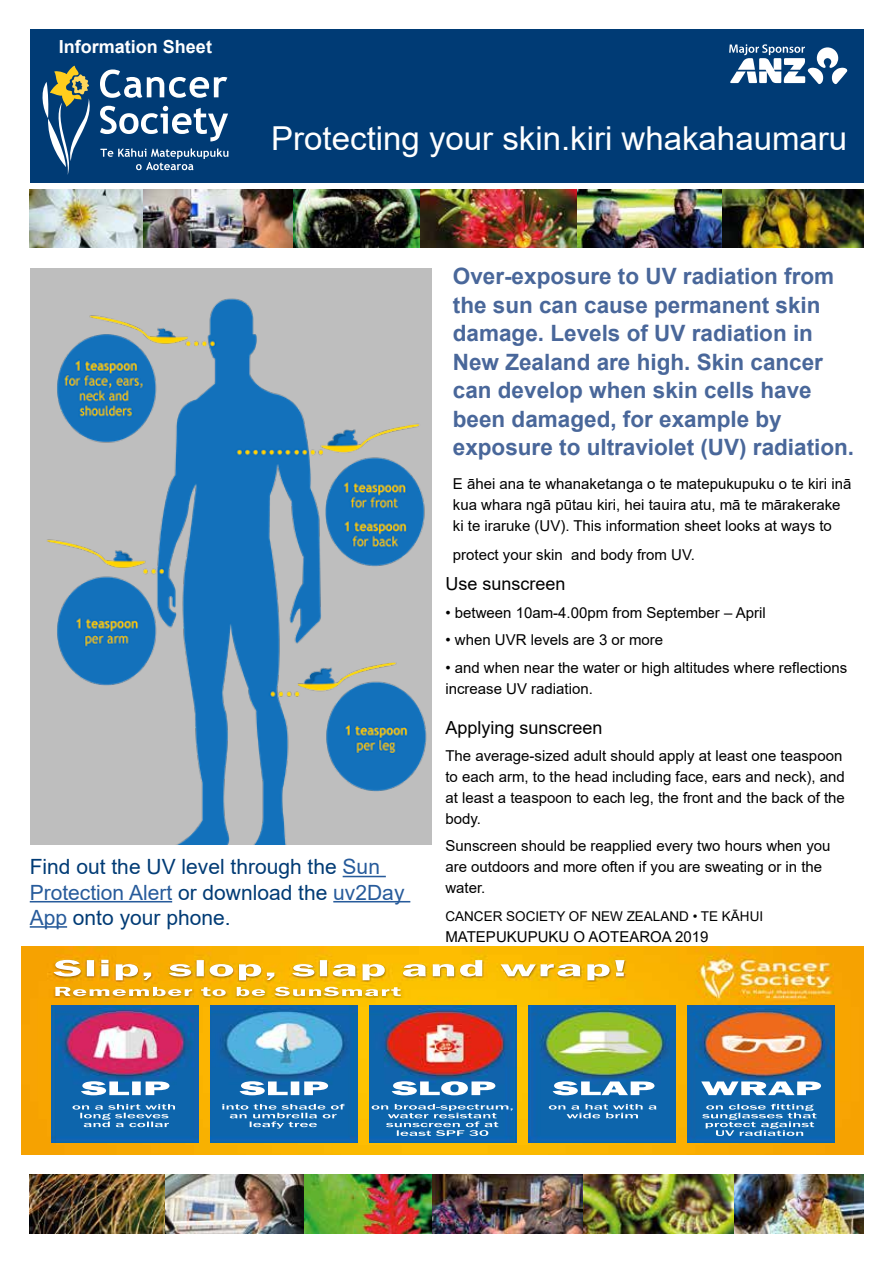
<style>
.page{position:relative;width:893px;height:1263px;background:#fff}
.page>*{position:absolute;margin:0;border:0;box-sizing:border-box;transform-origin:0 0}
.t1{font:33px "Arial";color:#fff}
.t2{font:700 22.5px/28.5px "Arial";color:#49679a}
.t3{font:21px/25.2px "Arial";color:#003b75}
.t4{font:18px "Arial";color:#000}
.t5{font:700 18px "Arial";color:#fff}
.t6{font:15px/21px "Arial";color:#000}
.t7{font:13.5px "Arial";color:#000}
.s1{color:#275b9b}
</style>
<div class="page">
<div style="left:30px;top:30px;width:833px;height:153px;background:#003b75"></div>
<svg style="left:100px;top:148px;width:128px;height:22px"></svg>
<svg style="left:100px;top:69px;width:128px;height:72px"></svg>
<svg style="left:42px;top:65px;width:48px;height:110px"></svg>
<img style="left:30px;top:189px;width:833px;height:59px">
<svg style="left:729px;top:44px;width:119px;height:40px"></svg>
<img style="left:30px;top:1175px;width:833px;height:58px">
<img style="left:30px;top:268px;width:402px;height:576px">
<hr style="left:343px;top:876px;width:43px;height:1px;background:#275b9b">
<hr style="left:30px;top:901px;width:142px;height:1px;background:#275b9b">
<hr style="left:333px;top:901px;width:77px;height:1px;background:#275b9b">
<hr style="left:30px;top:926px;width:37px;height:2px;background:#275b9b">
<img style="left:21px;top:946px;width:842px;height:208px">
<img style="left:52px;top:1005px;width:147px;height:138px">
<img style="left:211px;top:1005px;width:147px;height:138px">
<img style="left:370px;top:1005px;width:147px;height:138px">
<img style="left:529px;top:1005px;width:147px;height:138px">
<img style="left:688px;top:1005px;width:147px;height:138px">
<p class="t5" style="left:59px;top:34px;width:155px">Information Sheet</p>
<h1 class="t1" style="left:271px;top:116px;width:577px">Protecting your skin.kiri whakahaumaru</h1>
<h3 class="t3" style="left:30px;top:854px;width:376px">Find out the UV level through the <span class="s1">Sun<br>Protection Alert</span> or download the <span class="s1">uv2Day<br>App</span> onto your phone.</h3>
<h2 class="t2" style="left:453px;top:262px;width:403px">Over-exposure to UV radiation from the sun can cause permanent skin damage. Levels of UV radiation in New Zealand are high. Skin cancer can develop when skin cells have been damaged, for example by exposure to ultraviolet (UV) radiation.</h2>
<p class="t6" style="left:453px;top:473px;width:400px">E āhei ana te whanaketanga o te matepukupuku o te kiri inā kua whara ngā pūtau kiri, hei tauira atu, mā te mārakerake ki te iraruke (UV). This information sheet looks at ways to</p>
<p class="t6" style="left:453px;top:544px;width:244px">protect your skin and body from UV.</p>
<p class="t4" style="left:445px;top:572px;width:122px">Use sunscreen</p>
<p class="t6" style="left:445px;top:602px;width:322px">• between 10am-4.00pm from September – April</p>
<p class="t6" style="left:445px;top:629px;width:219px">• when UVR levels are 3 or more</p>
<p class="t6" style="left:445px;top:657px;width:403px">• and when near the water or high altitudes where reflections increase UV radiation.</p>
<p class="t4" style="left:445px;top:715px;width:159px">Applying sunscreen</p>
<p class="t6" style="left:445px;top:745px;width:401px">The average-sized adult should apply at least one teaspoon to each arm, to the head including face, ears and neck), and at least a teaspoon to each leg, the front and the back of the body.</p>
<p class="t6" style="left:445px;top:835px;width:387px">Sunscreen should be reapplied every two hours when you are outdoors and more often if you are sweating or in the water.</p>
<p class="t7" style="left:445px;top:907px;width:319px">CANCER SOCIETY OF NEW ZEALAND • TE KĀHUI</p>
<p class="t6" style="left:445px;top:926px;width:265px">MATEPUKUPUKU O AOTEAROA 2019</p>
</div>
